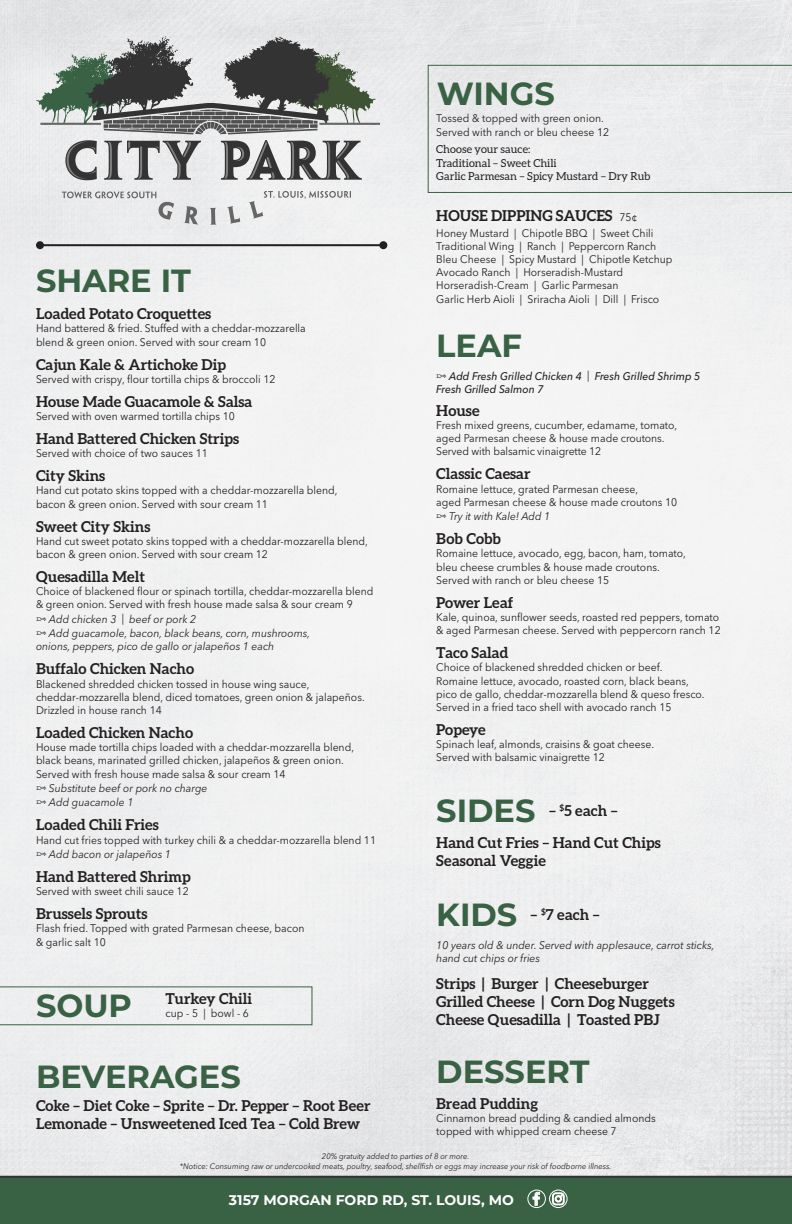
<style>
.page{position:relative;width:792px;height:1224px;background:#fff}
.page>*{position:absolute;margin:0;border:0;box-sizing:border-box;transform-origin:0 0}
.t1{font:700 32px "Montserrat";color:#396144}
.t2{font:700 15px/18px "Aleo";color:#231f20}
.t3{font:700 14px "Montserrat";color:#fff}
.t4{font:11px/13.2px "Avenir Next LT Pro";color:#231f20;scale:.95 1}
.t5{font:italic 11px/13.2px "Avenir Next LT Pro";color:#231f20;scale:.95 1}
.t6{font:11px "Aleo";color:#231f20}
.t7{font:italic 500 11px "Avenir Next LT Pro";color:#231f20;scale:.95 1}
.t8{font:italic 8px "Avenir Next LT Pro";color:#231f20;scale:.95 1}
.s1{font-family:"Goodlife Extras";font-style:normal;font-size:12px}
.s2{font-style:italic}
.s3{font-family:"Avenir Next LT Pro";font-weight:400;font-size:11px}
.s4{font-family:"Goodlife Extras";font-weight:400;font-style:normal;font-size:12px}
.s5{font-weight:400}
</style>
<div class="page">
<img style="left:0;top:0;width:792px;height:1176px">
<svg style="left:0;top:986px;width:312px;height:39px"></svg>
<div style="left:428px;top:65px;width:364px;height:128px;background:#ebeced"></div>
<svg style="left:62px;top:191px;width:289px;height:34px"></svg>
<svg style="left:221px;top:140px;width:141px;height:40px"></svg>
<svg style="left:65px;top:140px;width:136px;height:40px;background:#a5a5a6"></svg>
<svg style="left:36px;top:36px;width:344px;height:98px;background:#8c908d"></svg>
<div style="left:0;top:1176px;width:792px;height:48px;background:#396144"></div>
<hr style="left:40px;top:244px;width:343px;height:2px;background:#231f20">
<div style="left:36px;top:241px;width:8px;height:8px;background:#231f20;border-radius:50%"></div>
<div style="left:379px;top:241px;width:8px;height:8px;background:#231f20;border-radius:50%"></div>
<p class="t1" style="left:437px;top:70px;width:120px">WINGS</p>
<p class="t1" style="left:36px;top:258px;width:157px">SHARE IT</p>
<p class="t2" style="left:36px;top:304px;width:177px">Loaded Potato Croquettes</p>
<p class="t4" style="left:36px;top:322px;width:286px">Hand battered &amp; fried. Stuffed with a cheddar-mozzarella blend &amp; green onion. Served with sour cream 10</p>
<p class="t2" style="left:36px;top:355px;width:192px">Cajun Kale &amp; Artichoke Dip</p>
<p class="t4" style="left:36px;top:372px;width:254px">Served with crispy, flour tortilla chips &amp; broccoli 12</p>
<p class="t2" style="left:36px;top:392px;width:218px">House Made Guacamole &amp; Salsa</p>
<p class="t4" style="left:36px;top:409px;width:211px">Served with oven warmed tortilla chips 10</p>
<p class="t2" style="left:36px;top:429px;width:205px">Hand Battered Chicken Strips</p>
<p class="t4" style="left:36px;top:447px;width:182px">Served with choice of two sauces 11</p>
<p class="t2" style="left:36px;top:466px;width:71px">City Skins</p>
<p class="t4" style="left:36px;top:484px;width:319px">Hand cut potato skins topped with a cheddar-mozzarella blend, bacon &amp; green onion. Served with sour cream 11</p>
<p class="t2" style="left:36px;top:517px;width:116px">Sweet City Skins</p>
<p class="t4" style="left:36px;top:534px;width:351px">Hand cut sweet potato skins topped with a cheddar-mozzarella blend, bacon &amp; green onion. Served with sour cream 12</p>
<p class="t2" style="left:36px;top:567px;width:110px">Quesadilla Melt</p>
<p class="t4" style="left:36px;top:585px;width:357px">Choice of blackened flour or spinach tortilla, cheddar-mozzarella blend &amp; green onion. Served with fresh house made salsa &amp; sour cream 9</p>
<p class="t5" style="left:36px;top:612px;width:170px"><span class="s1">,</span> Add chicken 3 | beef or pork 2</p>
<p class="t5" style="left:36px;top:627px;width:290px"><span class="s1">,</span> Add guacamole, bacon, black beans, corn, mushrooms, onions, peppers, pico de gallo or jalapeños 1 each</p>
<p class="t2" style="left:36px;top:660px;width:160px">Buffalo Chicken Nacho</p>
<p class="t4" style="left:36px;top:677px;width:348px">Blackened shredded chicken tossed in house wing sauce, cheddar-mozzarella blend, diced tomatoes, green onion &amp; jalapeños.<br>Drizzled in house ranch 14</p>
<p class="t2" style="left:36px;top:723px;width:159px">Loaded Chicken Nacho</p>
<p class="t4" style="left:36px;top:741px;width:336px">House made tortilla chips loaded with a cheddar-mozzarella blend, black beans, marinated grilled chicken, jalapeños &amp; green onion.<br>Served with fresh house made salsa &amp; sour cream 14</p>
<p class="t5" style="left:36px;top:781px;width:182px"><span class="s1">,</span> Substitute beef or pork no charge</p>
<p class="t5" style="left:36px;top:796px;width:104px"><span class="s1">,</span> Add guacamole 1</p>
<p class="t2" style="left:36px;top:816px;width:124px">Loaded Chili Fries</p>
<p class="t4" style="left:36px;top:833px;width:360px">Hand cut fries topped with turkey chili &amp; a cheddar-mozzarella blend 11</p>
<p class="t5" style="left:36px;top:847px;width:144px"><span class="s1">,</span> Add bacon or jalapeños 1</p>
<p class="t2" style="left:36px;top:867px;width:156px">Hand Battered Shrimp</p>
<p class="t4" style="left:36px;top:885px;width:162px">Served with sweet chili sauce 12</p>
<p class="t2" style="left:36px;top:904px;width:113px">Brussels Sprouts</p>
<p class="t4" style="left:36px;top:922px;width:284px">Flash fried. Topped with grated Parmesan cheese, bacon &amp; garlic salt 10</p>
<p class="t1" style="left:36px;top:983px;width:98px">SOUP</p>
<p class="t2" style="left:166px;top:990px;width:88px">Turkey Chili</p>
<p class="t4" style="left:166px;top:1007px;width:89px">cup - 5 <span class="s2">|</span> bowl - 6</p>
<p class="t1" style="left:36px;top:1053px;width:206px">BEVERAGES</p>
<p class="t2" style="left:36px;top:1097px;width:336px">Coke – Diet Coke – Sprite – Dr. Pepper – Root Beer<br>Lemonade – Unsweetened Iced Tea – Cold Brew</p>
<p class="t4" style="left:436px;top:112px;width:178px">Tossed &amp; topped with green onion.</p>
<p class="t4" style="left:436px;top:125px;width:184px">Served with ranch or bleu cheese 12</p>
<p class="t6" style="left:436px;top:143px;width:96px">Choose your sauce:</p>
<p class="t6" style="left:436px;top:156px;width:122px">Traditional – Sweet Chili</p>
<p class="t6" style="left:436px;top:170px;width:216px">Garlic Parmesan – Spicy Mustard – Dry Rub</p>
<p class="t2" style="left:436px;top:206px;width:203px">HOUSE DIPPING SAUCES <span class="s3">75¢</span></p>
<p class="t4" style="left:436px;top:226px;width:230px">Honey Mustard | Chipotle BBQ | Sweet Chili</p>
<p class="t4" style="left:436px;top:239px;width:233px">Traditional Wing | Ranch | Peppercorn Ranch</p>
<p class="t4" style="left:436px;top:252px;width:250px">Bleu Cheese | Spicy Mustard | Chipotle Ketchup</p>
<p class="t4" style="left:436px;top:266px;width:198px">Avocado Ranch | Horseradish-Mustard</p>
<p class="t4" style="left:436px;top:279px;width:193px">Horseradish-Cream | Garlic Parmesan</p>
<p class="t4" style="left:436px;top:292px;width:236px">Garlic Herb Aioli | Sriracha Aioli | Dill | Frisco</p>
<p class="t1" style="left:436px;top:322px;width:87px">LEAF</p>
<p class="t7" style="left:436px;top:369px;width:280px"><span class="s4">,</span> Add Fresh Grilled Chicken 4 <span class="s5">|</span> Fresh Grilled Shrimp 5</p>
<p class="t7" style="left:436px;top:383px;width:115px">Fresh Grilled Salmon 7</p>
<p class="t2" style="left:436px;top:401px;width:45px">House</p>
<p class="t4" style="left:436px;top:419px;width:255px">Fresh mixed greens, cucumber, edamame, tomato, aged Parmesan cheese &amp; house made croutons.<br>Served with balsamic vinaigrette 12</p>
<p class="t2" style="left:436px;top:465px;width:96px">Classic Caesar</p>
<p class="t4" style="left:436px;top:482px;width:255px">Romaine lettuce, grated Parmesan cheese,<br>aged Parmesan cheese &amp; house made croutons 10</p>
<p class="t5" style="left:436px;top:510px;width:121px"><span class="s1">,</span> Try it with Kale! Add 1</p>
<p class="t2" style="left:436px;top:530px;width:66px">Bob Cobb</p>
<p class="t4" style="left:436px;top:547px;width:264px">Romaine lettuce, avocado, egg, bacon, ham, tomato, bleu cheese crumbles &amp; house made croutons.<br>Served with ranch or bleu cheese 15</p>
<p class="t2" style="left:436px;top:593px;width:79px">Power Leaf</p>
<p class="t4" style="left:436px;top:611px;width:301px">Kale, quinoa, sunflower seeds, roasted red peppers, tomato &amp; aged Parmesan cheese. Served with peppercorn ranch 12</p>
<p class="t2" style="left:436px;top:644px;width:73px">Taco Salad</p>
<p class="t4" style="left:436px;top:661px;width:284px">Choice of blackened shredded chicken or beef.<br>Romaine lettuce, avocado, roasted corn, black beans, pico de gallo, cheddar-mozzarella blend &amp; queso fresco.<br>Served in a fried taco shell with avocado ranch 15</p>
<p class="t2" style="left:436px;top:720px;width:51px">Popeye</p>
<p class="t4" style="left:436px;top:738px;width:231px">Spinach leaf, almonds, craisins &amp; goat cheese.<br>Served with balsamic vinaigrette 12</p>
<p class="t1" style="left:436px;top:787px;width:101px">SIDES</p>
<p class="t2" style="left:549px;top:801px;width:70px">– <sup>$</sup>5 each –</p>
<p class="t2" style="left:436px;top:833px;width:226px">Hand Cut Fries – Hand Cut Chips</p>
<p class="t2" style="left:436px;top:851px;width:111px">Seasonal Veggie</p>
<p class="t1" style="left:436px;top:891px;width:83px">KIDS</p>
<p class="t2" style="left:531px;top:905px;width:71px">– <sup>$</sup>7 each –</p>
<p class="t5" style="left:436px;top:939px;width:294px">10 years old &amp; under. Served with applesauce, carrot sticks, hand cut chips or fries</p>
<p class="t2" style="left:436px;top:974px;width:240px">Strips | Burger | Cheeseburger<br>Grilled Cheese | Corn Dog Nuggets<br>Cheese Quesadilla | Toasted PBJ</p>
<p class="t1" style="left:436px;top:1049px;width:155px">DESSERT</p>
<p class="t2" style="left:436px;top:1094px;width:103px">Bread Pudding</p>
<p class="t4" style="left:436px;top:1112px;width:233px">Cinnamon bread pudding &amp; candied almonds topped with whipped cream cheese 7</p>
<p class="t8" style="left:322px;top:1152px;width:157px">20% gratuity added to parties of 8 or more.</p>
<p class="t8" style="left:180px;top:1162px;width:456px">*Notice: Consuming raw or undercooked meats, poultry, seafood, shellfish or eggs may increase your risk of foodborne illness.</p>
<p class="t3" style="left:229px;top:1190px;width:286px">3157 MORGAN FORD RD, ST. LOUIS, MO</p>
</div>
